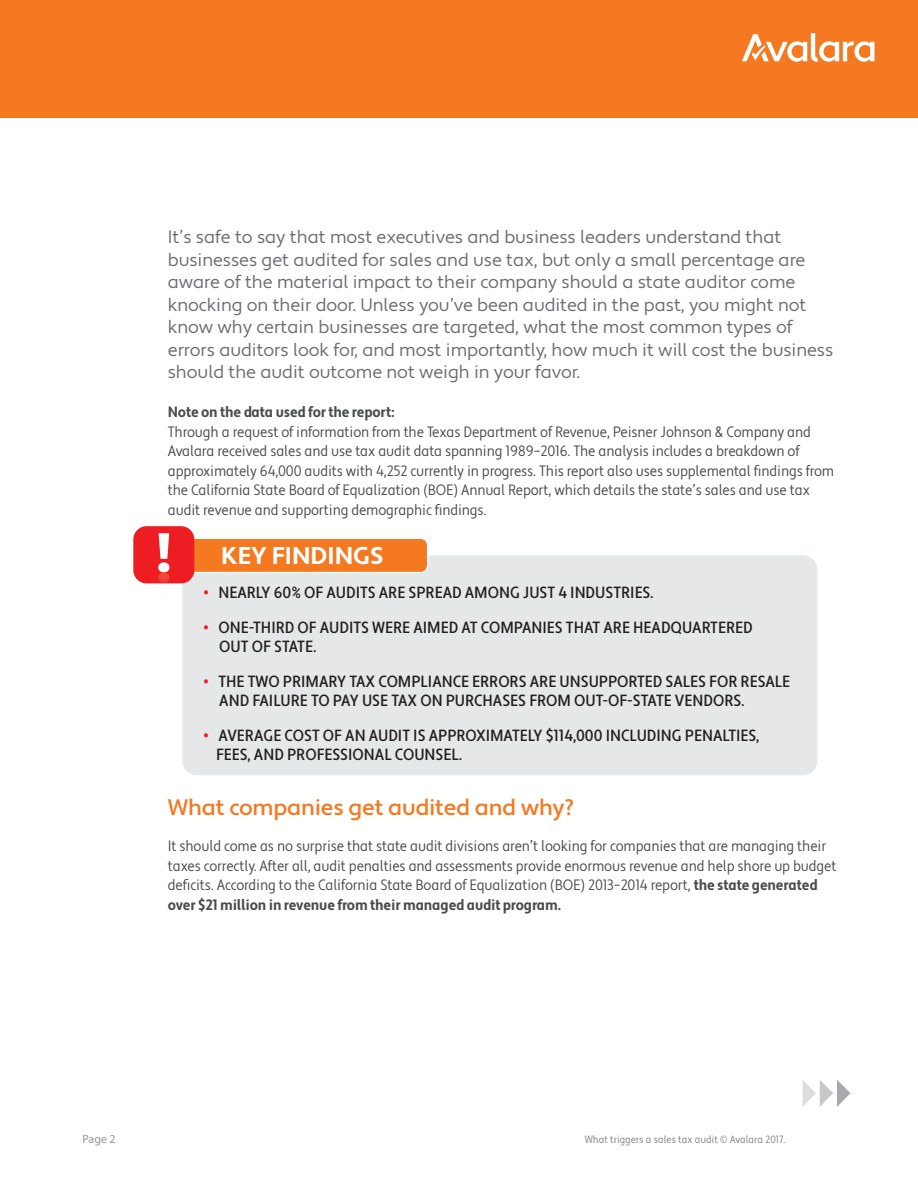
<style>
.page{position:relative;width:918px;height:1188px;background:#fff}
.page>*{position:absolute;margin:0;border:0;box-sizing:border-box;transform-origin:0 0}
.t1{font:700 24.3px "Apertura";color:#fff}
.t2{font:500 22.5px "Apertura";letter-spacing:-.01em;color:#f47921}
.t3{font:18px/22.5px "Apertura";letter-spacing:-.005em;color:#6c6d70}
.t4{font:500 condensed 16.2px/18.9px "Apertura";color:#231f20}
.t5{font:condensed 15px/19.5px "Apertura";letter-spacing:-.01em;color:#4b4c4d}
.t6{font:700 condensed 15px "Apertura";letter-spacing:-.01em;color:#4b4c4d}
.t7{font:12px "Myriad Pro";color:#939598}
.t8{font:condensed 10.5px "Apertura";color:#808285}
.s1{font-size:18.9px;color:#ee1d23}
.s2{font-weight:700}
</style>
<div class="page">
<div style="left:0;top:0;width:918px;height:118px;background:#f47921"></div>
<svg style="left:742px;top:33px;width:132px;height:29px"></svg>
<svg style="left:803px;top:1080px;width:47px;height:27px"></svg>
<div style="left:182px;top:555px;width:636px;height:220px;background:#e6e7e9;border-radius:15px"></div>
<div style="left:138px;top:538px;width:290px;height:35px;background:#f47921;border-radius:7px"></div>
<div style="left:137px;top:538px;width:291px;height:35px;border:1px solid #fff;border-radius:7px"></div>
<div style="left:133px;top:526px;width:61px;height:57px;background:#ee1d23;border-radius:13px"></div>
<svg style="left:158px;top:533px;width:11px;height:51px"></svg>
<p class="t3" style="left:168px;top:226px;width:667px">It’s safe to say that most executives and business leaders understand that businesses get audited for sales and use tax, but only a small percentage are aware of the material impact to their company should a state auditor come knocking on their door. Unless you’ve been audited in the past, you might not know why certain businesses are targeted, what the most common types of errors auditors look for, and most importantly, how much it will cost the business should the audit outcome not weigh in your favor.</p>
<p class="t6" style="left:168px;top:403px;width:228px">Note on the data used for the report:</p>
<p class="t5" style="left:168px;top:422px;width:668px">Through a request of information from the Texas Department of Revenue, Peisner Johnson &amp; Company and Avalara received sales and use tax audit data spanning 1989–2016. The analysis includes a breakdown of approximately 64,000 audits with 4,252 currently in progress. This report also uses supplemental findings from the California State Board of Equalization (BOE) Annual Report, which details the state’s sales and use tax audit revenue and supporting demographic findings.</p>
<h1 class="t1" style="left:221px;top:541px;width:164px">KEY FINDINGS</h1>
<p class="t4" style="left:204px;top:584px;width:452px"><span class="s1">•</span> NEARLY 60% OF AUDITS ARE SPREAD AMONG JUST 4 INDUSTRIES.</p>
<p class="t4" style="left:219px;top:619px;width:535px;text-indent:-16px"><span class="s1">•</span> ONE-THIRD OF AUDITS WERE AIMED AT COMPANIES THAT ARE HEADQUARTERED<br>OUT OF STATE.</p>
<p class="t4" style="left:219px;top:673px;width:572px;text-indent:-16px"><span class="s1">•</span> THE TWO PRIMARY TAX COMPLIANCE ERRORS ARE UNSUPPORTED SALES FOR RESALE<br>AND FAILURE TO PAY USE TAX ON PURCHASES FROM OUT-OF-STATE VENDORS.</p>
<p class="t4" style="left:216px;top:727px;width:545px;text-indent:-13px"><span class="s1">•</span> AVERAGE COST OF AN AUDIT IS APPROXIMATELY $114,000 INCLUDING PENALTIES,<br>FEES, AND PROFESSIONAL COUNSEL.</p>
<h2 class="t2" style="left:168px;top:794px;width:408px">What companies get audited and why?</h2>
<p class="t5" style="left:168px;top:837px;width:670px">It should come as no surprise that state audit divisions aren’t looking for companies that are managing their taxes correctly. After all, audit penalties and assessments provide enormous revenue and help shore up budget deficits. According to the California State Board of Equalization (BOE) 2013–2014 report, <span class="s2">the state generated over $21 million in revenue from their managed audit program.</span></p>
<p class="t7" style="left:82px;top:1131px;width:35px">Page 2</p>
<p class="t8" style="left:585px;top:1133px;width:202px">What triggers a sales tax audit © Avalara 2017.</p>
</div>
